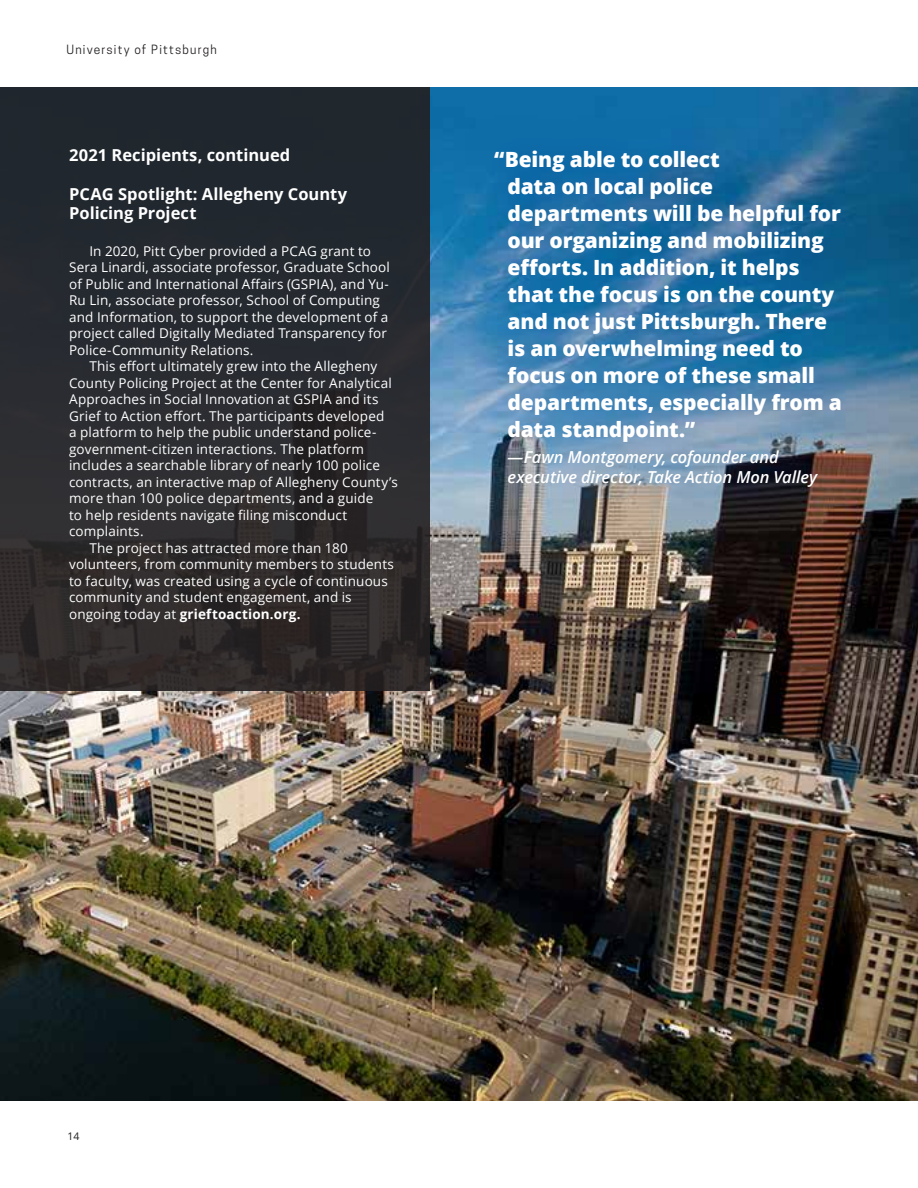
<style>
.page{position:relative;width:918px;height:1188px;background:#fff}
.page>*{position:absolute;margin:0;border:0;box-sizing:border-box;transform-origin:0 0}
.Pull_Quote{font:800 21px/27px "Open Sans";letter-spacing:-.01em;color:#fff}
.Body_text{font:700 16.5px "Open Sans";color:#fff}
.Pull_Quote-2{font:italic 600 16.5px/19.5px "Open Sans";letter-spacing:-.01em;color:#fff}
.Body_text-2{font:13.5px/16.5px "Open Sans";letter-spacing:.01em;color:#fff}
.t1{font:12px "Cooper Hewitt";letter-spacing:.1em;color:#231f20}
.t2{font:10.5px "Open Sans";color:#231f20}
.s1{font-weight:700}
</style>
<div class="page">
<img style="left:0;top:88px;width:918px;height:1013px">
<div style="left:0;top:88px;width:430px;height:603px;background:linear-gradient(to bottom,#1f2830,#322b2b)"></div>
<div style="left:462px;top:115px;width:414px;height:405px;background:#004f9d;opacity:.75"></div>
<p class="t1" style="left:66px;top:43px;width:152px">University of Pittsburgh</p>
<p class="Body_text" style="left:69px;top:143px;width:223px">2021 Recipients, continued</p>
<p class="Body_text" style="left:69px;top:182px;width:280px">PCAG Spotlight: Allegheny County</p>
<p class="Body_text" style="left:69px;top:201px;width:129px">Policing Project</p>
<p class="Body_text-2" style="left:69px;top:242px;width:322px;text-indent:20px">In 2020, Pitt Cyber provided a PCAG grant to Sera Linardi, associate professor, Graduate School of Public and International Affairs (GSPIA), and Yu-Ru Lin, associate professor, School of Computing and Information, to support the development of a project called Digitally Mediated Transparency for Police-Community Relations.</p>
<p class="Body_text-2" style="left:69px;top:358px;width:330px;text-indent:20px">This effort ultimately grew into the Allegheny County Policing Project at the Center for Analytical Approaches in Social Innovation at GSPIA and its Grief to Action effort. The participants developed<br>a platform to help the public understand police&shy;government-citizen interactions. The platform includes a searchable library of nearly 100 police contracts, an interactive map of Allegheny County’s more than 100 police departments, and a guide<br>to help residents navigate filing misconduct complaints.</p>
<p class="Body_text-2" style="left:69px;top:539px;width:326px;text-indent:20px">The project has attracted more than 180 volunteers, from community members to students to faculty, was created using a cycle of continuous community and student engagement, and is ongoing today at <span class="s1">grieftoaction.org.</span></p>
<p class="Pull_Quote" style="left:494px;top:145px;width:227px">“Being able to collect</p>
<p class="Pull_Quote" style="left:508px;top:172px;width:336px">data on local police departments will be helpful for our organizing and mobilizing efforts. In addition, it helps that the focus is on the county and not just Pittsburgh. There is an overwhelming need to focus on more of these small departments, especially from a data standpoint.”</p>
<p class="Pull_Quote-2" style="left:508px;top:447px;width:311px">—Fawn Montgomery, cofounder and executive director, Take Action Mon Valley</p>
<p class="t2" style="left:68px;top:1129px;width:14px">14</p>
</div>
